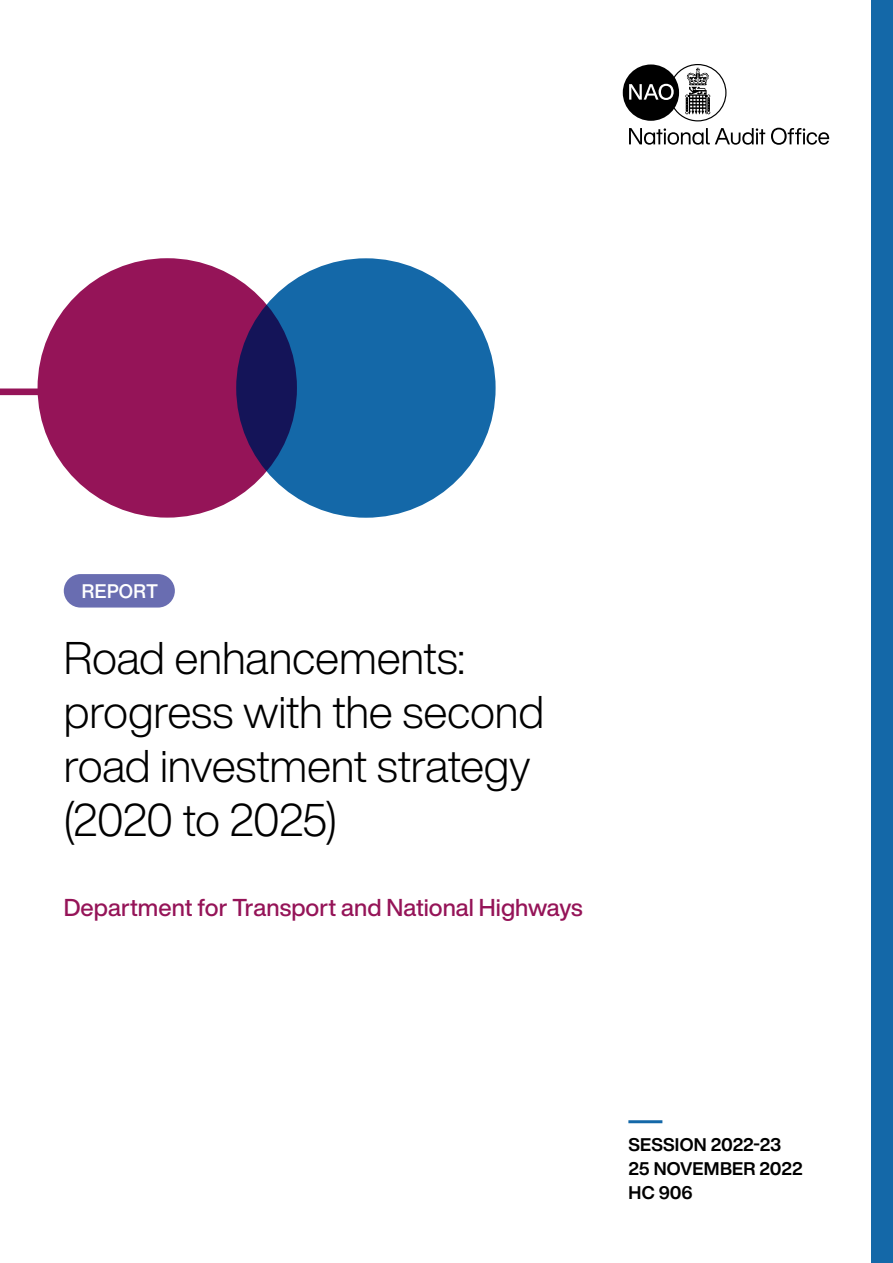
<style>
.page{position:relative;width:893px;height:1263px;background:#fff}
.page>*{position:absolute;margin:0;border:0;box-sizing:border-box;transform-origin:0 0}
.NEW_2021_cover_title{font:300 45px/54px "Helvetica Now Display";letter-spacing:-.005em;color:#000}
.NEW_2021_Dept_name{font:500 24px "Helvetica Now Display";color:#951458}
.t1{font:500 19.35px "Helvetica Now Text";letter-spacing:-.02em;color:#fff}
.t2{font:700 18px/24px "Helvetica Now Display";letter-spacing:.01em;color:#000}
</style>
<div class="page">
<svg style="left:629px;top:128px;width:136px;height:17px"></svg>
<svg style="left:771px;top:128px;width:58px;height:17px"></svg>
<svg style="left:623px;top:64px;width:104px;height:58px"></svg>
<div style="left:236px;top:258px;width:260px;height:260px;background:#1468a8;border-radius:50%"></div>
<div style="left:38px;top:258px;width:259px;height:260px;background:#951458;border-radius:50%"></div>
<div style="left:0;top:388px;width:98px;height:7px;background:#951458"></div>
<hr style="left:628px;top:1120px;width:34px;height:3px;background:#1468a8">
<div style="left:872px;top:0;width:21px;height:1263px;background:#1468a8"></div>
<div style="left:64px;top:574px;width:111px;height:33px;background:#696db1;border-radius:17px"></div>
<p class="t1" style="left:82px;top:576px;width:78px">REPORT</p>
<h1 class="NEW_2021_cover_title" style="left:64px;top:631px;width:482px">Road enhancements: progress with the second road investment strategy (2020 to 2025)</h1>
<p class="NEW_2021_Dept_name" style="left:64px;top:891px;width:520px">Department for Transport and National Highways</p>
<p class="t2" style="left:628px;top:1133px;width:176px">SESSION 2022-23<br>25 NOVEMBER 2022<br>HC 906</p>
</div>
